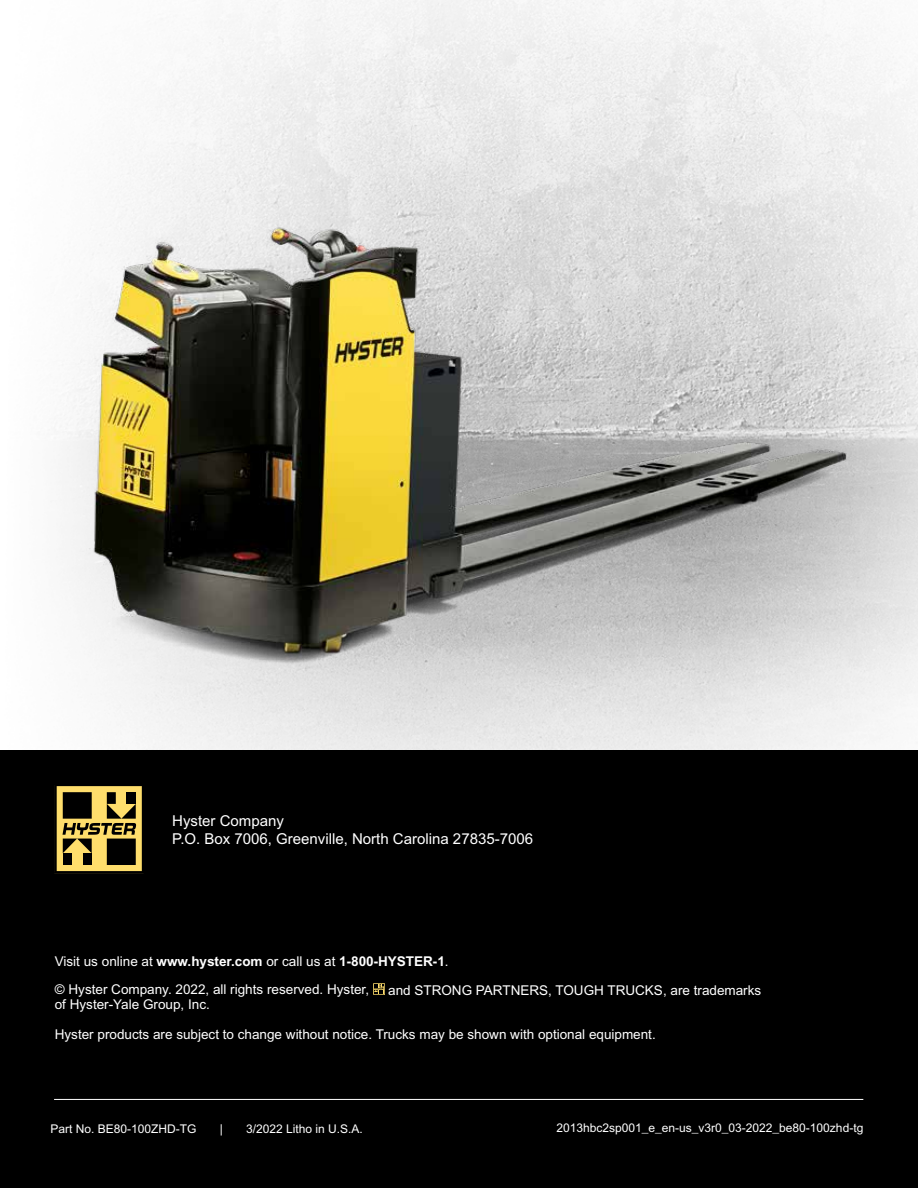
<style>
.page{position:relative;width:918px;height:1188px;background:#fff}
.page>*{position:absolute;margin:0;border:0;box-sizing:border-box;transform-origin:0 0}
.t1{font:15px/18px "Arial MT Std";color:#fff}
.t2{font:13.5px/28.5px "Arial MT Std";color:#fff}
.t3{font:12px "Arial MT Std";color:#fff}
.s1{font-weight:700}
</style>
<div class="page">
<img style="left:106px;top:0;width:812px;height:750px">
<div style="left:0;top:750px;width:918px;height:438px;background:#000"></div>
<svg style="left:54px;top:785px;width:88px;height:87px"></svg>
<div style="left:63px;top:792px;width:29px;height:27px;background:#000"></div>
<svg style="left:373px;top:983px;width:11px;height:11px"></svg>
<hr style="left:54px;top:1099px;width:809px;height:1px;background:#fff">
<img style="left:60px;top:177px;width:797px;height:495px">
<p class="t1" style="left:172px;top:811px;width:362px">Hyster Company<br>P.O. Box 7006, Greenville, North Carolina 27835-7006</p>
<p class="t2" style="left:55px;top:947px;width:395px">Visit us online at <span class="s1">www.hyster.com</span> or call us at <span class="s1">1-800-HYSTER-1</span>. © Hyster Company. 2022, all rights reserved. Hyster,</p>
<p class="t2" style="left:388px;top:975px;width:375px">and STRONG PARTNERS, TOUGH TRUCKS, are trademarks</p>
<p class="t2" style="left:55px;top:990px;width:157px">of Hyster-Yale Group, Inc.</p>
<p class="t2" style="left:55px;top:1020px;width:603px">Hyster products are subject to change without notice. Trucks may be shown with optional equipment.</p>
<p class="t3" style="left:50px;top:1122px;width:148px">Part No. BE80-100ZHD-TG</p>
<p class="t3" style="left:220px;top:1122px;width:5px">|</p>
<p class="t3" style="left:246px;top:1122px;width:118px">3/2022 Litho in U.S.A.</p>
<p class="t3" style="left:556px;top:1121px;width:308px">2013hbc2sp001_e_en-us_v3r0_03-2022_be80-100zhd-tg</p>
</div>
